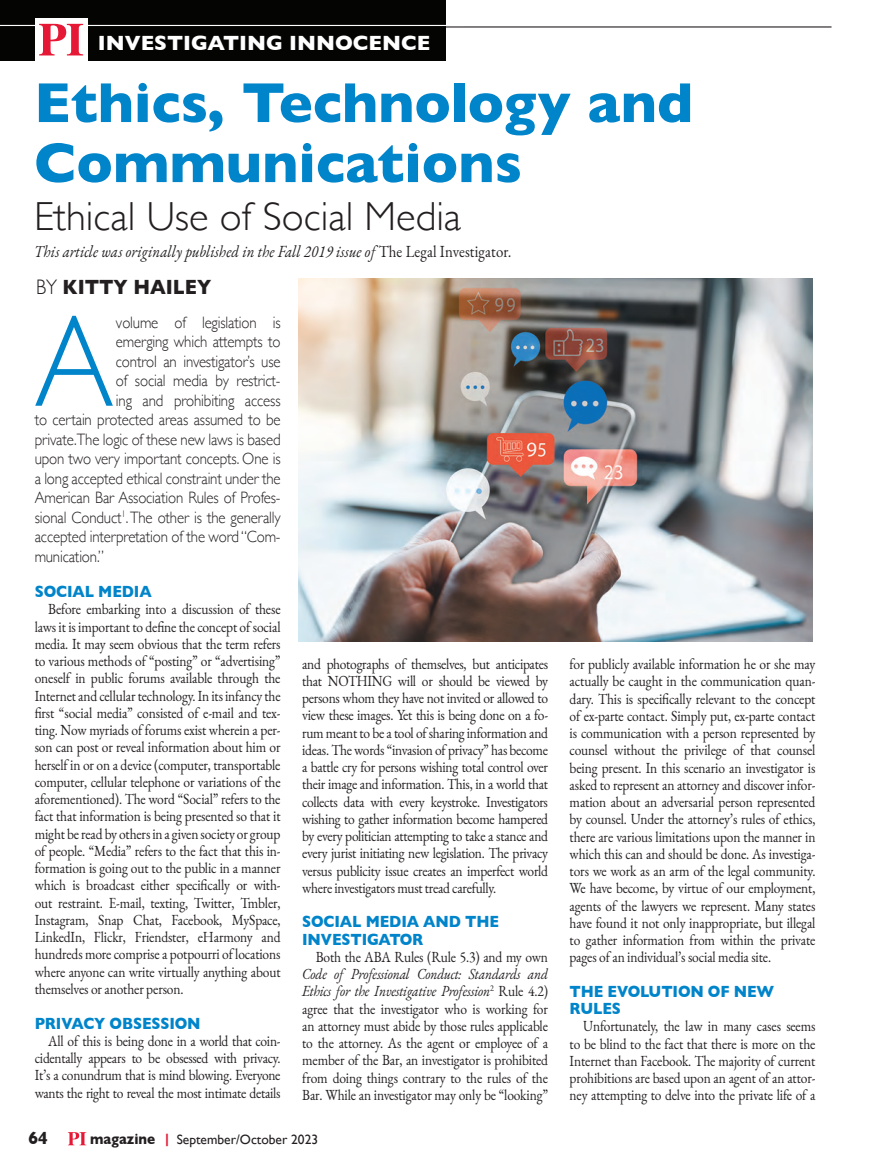
<style>
.page{position:relative;width:878px;height:1175px;background:#fff}
.page>*{position:absolute;margin:0;border:0;box-sizing:border-box;transform-origin:0 0}
.body_drop_cap_san_serif{font:300 130.8px "Gill Sans";color:#0084ca;scale:.9 1}
.headline{font:700 57px/60px "Gill Sans";color:#0084ca}
.headline-2{font:300 40.5px "Gill Sans";color:#231f20}
.t1{font:700 21px "Gill Sans";color:#fff}
.author{font:700 21px "Gill Sans";color:#231f20;scale:.9 1}
.t2{font:700 18px "Gill Sans";color:#231f20;scale:.9 1}
.body_drop_cap_san_serif-2{font:300 16.5px "Gill Sans";letter-spacing:-.01em;color:#231f20;scale:.9 1}
.body_no_indent{font:700 16.5px/17.2px "Gill Sans";letter-spacing:-.01em;color:#0084ca;scale:.9 1}
.body_no_indent-2{font:italic 16.5px "EB Garamond";letter-spacing:.01em;color:#231f20;scale:.9 1}
.body_no_indent-3{font:15px/17.2px "EB Garamond";letter-spacing:-.01em;color:#231f20;text-align:justify;scale:.9 1}
.t3{font:13.5px "Gill Sans";color:#231f20}
.s1{font-style:normal}
.s2{font-weight:300}
.s3{font-style:italic}
.s4{font-weight:700;font-size:15px}
.s5{font-weight:700;color:#e51836}
</style>
<div class="page">
<svg style="left:68px;top:1132px;width:18px;height:13px"></svg>
<hr style="left:51px;top:26px;width:780px;height:2px;background:#231f20">
<div style="left:0;top:0;width:446px;height:61px;background:#040503"></div>
<hr style="left:0;top:25px;width:464px;height:1px;background:#fff">
<div style="left:35px;top:18px;width:52px;height:43px;background:#fff"></div>
<svg style="left:39px;top:24px;width:44px;height:31px"></svg>
<img style="left:299px;top:278px;width:513px;height:363px">
<p class="t1" style="left:98px;top:26px;width:334px">INVESTIGATING INNOCENCE</p>
<p class="headline" style="left:34px;top:71px;width:660px">Ethics, Technology and<br>Communications</p>
<p class="headline-2" style="left:34px;top:185px;width:428px">Ethical Use of Social Media</p>
<p class="body_no_indent-2" style="left:34px;top:241px;width:532px">This article was originally published in the Fall 2019 issue of <span class="s1">The Legal Investigator</span>.</p>
<p class="author" style="left:36px;top:270px;width:196px"><span class="s2">BY</span> KITTY HAILEY</p>
<p class="body_drop_cap_san_serif" style="left:35px;top:260px;width:89px">A</p>
<p class="body_drop_cap_san_serif-2" style="left:116px;top:309px;width:184px">volume of legislation is</p>
<p class="body_drop_cap_san_serif-2" style="left:116px;top:329px;width:184px">emerging which attempts to</p>
<p class="body_drop_cap_san_serif-2" style="left:116px;top:348px;width:184px">control an investigator’s use</p>
<p class="body_drop_cap_san_serif-2" style="left:116px;top:368px;width:184px">of social media by restrict-</p>
<p class="body_drop_cap_san_serif-2" style="left:116px;top:387px;width:184px">ing and prohibiting access</p>
<p class="body_drop_cap_san_serif-2" style="left:35px;top:407px;width:275px">to certain protected areas assumed to be</p>
<p class="body_drop_cap_san_serif-2" style="left:35px;top:426px;width:275px">private.The logic of these new laws is based</p>
<p class="body_drop_cap_san_serif-2" style="left:35px;top:446px;width:275px">upon two very important concepts. One is</p>
<p class="body_drop_cap_san_serif-2" style="left:35px;top:465px;width:275px">a long accepted ethical constraint under the</p>
<p class="body_drop_cap_san_serif-2" style="left:35px;top:485px;width:274px">American Bar Association Rules of Profes-</p>
<p class="body_drop_cap_san_serif-2" style="left:35px;top:504px;width:275px">sional Conduct<sup>1</sup>. The other is the generally</p>
<p class="body_drop_cap_san_serif-2" style="left:35px;top:524px;width:274px">accepted interpretation of the word “Com-</p>
<p class="body_drop_cap_san_serif-2" style="left:35px;top:543px;width:79px">munication.”</p>
<p class="body_no_indent" style="left:35px;top:582px;width:131px">SOCIAL MEDIA</p>
<p class="body_no_indent-3" style="left:35px;top:600px;width:275px;text-indent:14px">Before embarking into a discussion of these laws it is important to define the concept of social media. It may seem obvious that the term refers to various methods of “posting” or “advertising” oneself in public forums available through the Internet and cellular technology. In its infancy the first “social media” consisted of e-mail and tex&shy;ting. Now myriads of forums exist wherein a per&shy;son can post or reveal information about him or herself in or on a device (computer, transportable computer, cellular telephone or variations of the aforementioned). The word “Social” refers to the fact that information is being presented so that it might be read by others in a given society or group of people. “Media” refers to the fact that this in&shy;formation is going out to the public in a manner which is broadcast either specifically or with&shy;out restraint. E-mail, texting, Twitter, Tmbler, Instagram, Snap Chat, Facebook, MySpace, LinkedIn, Flickr, Friendster, eHarmony and hundreds more comprise a potpourri of locations where anyone can write virtually anything about themselves or another person.</p>
<p class="body_no_indent" style="left:35px;top:1014px;width:186px">PRIVACY OBSESSION</p>
<p class="body_no_indent-3" style="left:35px;top:1032px;width:275px;text-indent:14px">All of this is being done in a world that coin&shy;cidentally appears to be obsessed with privacy.<br>It’s a conundrum that is mind blowing. Everyone wants the right to reveal the most intimate details</p>
<p class="body_no_indent-3" style="left:302px;top:655px;width:275px">and photographs of themselves, but anticipates that NOTHING will or should be viewed by persons whom they have not invited or allowed to view these images. Yet this is being done on a fo&shy;rum meant to be a tool of sharing information and ideas. The words “invasion of privacy” has become a battle cry for persons wishing total control over their image and information. This, in a world that collects data with every keystroke. Investigators wishing to gather information become hampered by every politician attempting to take a stance and every jurist initiating new legislation. The privacy versus publicity issue creates an imperfect world where investigators must tread carefully.</p>
<p class="body_no_indent" style="left:302px;top:912px;width:220px">SOCIAL MEDIA AND THE<br>INVESTIGATOR</p>
<p class="body_no_indent-3" style="left:302px;top:948px;width:275px;text-indent:14px">Both the ABA Rules (Rule 5.3) and my own <span class="s3">Code of Professional Conduct: Standards and Ethics for the Investigative Profession</span><sup>2</sup> Rule 4.2) agree that the investigator who is working for an attorney must abide by those rules applicable to the attorney. As the agent or employee of a member of the Bar, an investigator is prohibited from doing things contrary to the rules of the Bar. While an investigator may only be “looking”</p>
<p class="t2" style="left:28px;top:1123px;width:23px">64</p>
<p class="t3" style="left:90px;top:1131px;width:230px"><span class="s4">magazine</span> <span class="s5">|</span> September/October 2023</p>
<p class="body_no_indent-3" style="left:569px;top:655px;width:275px">for publicly available information he or she may actually be caught in the communication quan&shy;dary. This is specifically relevant to the concept of ex-parte contact. Simply put, ex-parte contact is communication with a person represented by counsel without the privilege of that counsel being present. In this scenario an investigator is asked to represent an attorney and discover infor&shy;mation about an adversarial person represented by counsel. Under the attorney’s rules of ethics, there are various limitations upon the manner in which this can and should be done. As investiga&shy;tors we work as an arm of the legal community.<br>We have become, by virtue of our employment, agents of the lawyers we represent. Many states have found it not only inappropriate, but illegal to gather information from within the private pages of an individual’s social media site.</p>
<p class="body_no_indent" style="left:569px;top:982px;width:229px">THE EVOLUTION OF NEW<br>RULES</p>
<p class="body_no_indent-3" style="left:569px;top:1017px;width:275px;text-indent:14px">Unfortunately, the law in many cases seems to be blind to the fact that there is more on the Internet than Facebook. The majority of current prohibitions are based upon an agent of an attor&shy;ney attempting to delve into the private life of a</p>
</div>
